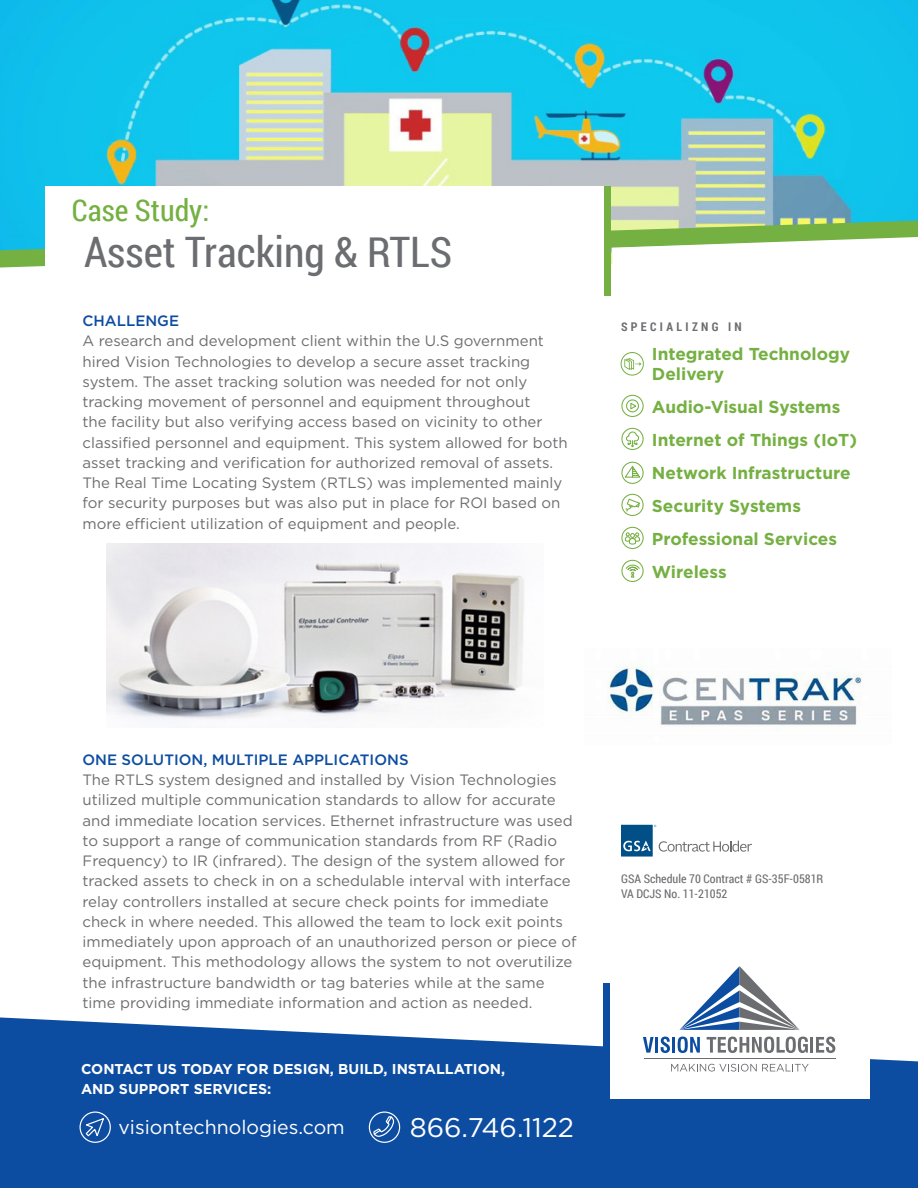
<style>
.page{position:relative;width:918px;height:1188px;background:#fff}
.page>*{position:absolute;margin:0;border:0;box-sizing:border-box;transform-origin:0 0}
.Large_Gray_Header{font:42px "Roboto Condensed";color:#6c6d70}
.Large_Gray_Header-2{font:30px "Roboto Condensed";color:#75b042}
.t1{font:27px "Gotham";color:#fff}
.t2{font:19.5px "Gotham";color:#fff}
.Side_Bar_Icon_List{font:700 17.25px/19.5px "Gotham";color:#75b042}
.Body_Copy_Style{font:15px/20.2px "Gotham";color:#6c6d70}
.t3{font:700 14.25px/19.5px "Gotham";color:#fff}
.Side_Bar_Copy{font:12px/15px "Roboto Condensed";color:#6c6d70}
.Side_Bar_Header{font:700 12px "Roboto Condensed";letter-spacing:.28em;color:#6c6d70}
.s1{font-weight:500;color:#0d4da1}
</style>
<div class="page">
<img style="left:0;top:0;width:918px;height:221px">
<div style="left:46px;top:187px;width:559px;height:109px;background:#fff"></div>
<div style="left:605px;top:187px;width:6px;height:109px;background:#75b042"></div>
<svg style="left:0;top:1017px;width:918px;height:171px;background:#215ba8"></svg>
<svg style="left:79px;top:1111px;width:32px;height:32px"></svg>
<svg style="left:368px;top:1111px;width:33px;height:32px"></svg>
<svg style="left:621px;top:825px;width:131px;height:32px"></svg>
<div style="left:610px;top:955px;width:259px;height:144px;background:#fff"></div>
<div style="left:603px;top:984px;width:7px;height:116px;background:#0d4da1"></div>
<svg style="left:679px;top:966px;width:121px;height:64px"></svg>
<svg style="left:643px;top:1037px;width:11px;height:16px"></svg>
<hr style="left:655px;top:1037px;width:3px;height:16px;background:#0d4da1">
<svg style="left:661px;top:1037px;width:9px;height:16px"></svg>
<hr style="left:672px;top:1037px;width:3px;height:16px;background:#0d4da1">
<svg style="left:678px;top:1037px;width:22px;height:16px"></svg>
<svg style="left:707px;top:1037px;width:101px;height:16px"></svg>
<hr style="left:810px;top:1037px;width:3px;height:16px;background:#6c6d70">
<svg style="left:816px;top:1037px;width:19px;height:16px"></svg>
<svg style="left:671px;top:1064px;width:138px;height:8px"></svg>
<hr style="left:644px;top:1058px;width:191px;height:1px;background:#6c6d70">
<svg style="left:621px;top:394px;width:23px;height:23px"></svg>
<svg style="left:625px;top:498px;width:17px;height:15px"></svg>
<div style="left:621px;top:494px;width:23px;height:22px;border:1px solid #75b042;border-radius:50%"></div>
<svg style="left:625px;top:431px;width:15px;height:16px"></svg>
<div style="left:621px;top:428px;width:23px;height:22px;border:1px solid #75b042;border-radius:50%"></div>
<svg style="left:621px;top:559px;width:23px;height:23px"></svg>
<svg style="left:624px;top:532px;width:17px;height:13px"></svg>
<div style="left:621px;top:527px;width:23px;height:22px;border:1px solid #75b042;border-radius:50%"></div>
<svg style="left:621px;top:461px;width:23px;height:23px"></svg>
<div style="left:621px;top:352px;width:23px;height:24px;border:1px solid #75b042;border-radius:50%"></div>
<svg style="left:624px;top:358px;width:17px;height:12px"></svg>
<img style="left:607px;top:663px;width:255px;height:63px">
<img style="left:107px;top:543px;width:417px;height:177px">
<svg style="left:0;top:221px;width:918px;height:58px"></svg>
<p class="Large_Gray_Header-2" style="left:72px;top:190px;width:139px">Case Study:</p>
<p class="Large_Gray_Header" style="left:84px;top:223px;width:370px">Asset Tracking &amp; RTLS</p>
<p class="Body_Copy_Style" style="left:82px;top:310px;width:487px"><span class="s1">CHALLENGE<br></span>A research and development client within the U.S government hired Vision Technologies to develop a secure asset tracking system. The asset tracking solution was needed for not only tracking movement of personnel and equipment throughout<br>the facility but also verifying access based on vicinity to other classified personnel and equipment. This system allowed for both asset tracking and verification for authorized removal of assets.<br>The Real Time Locating System (RTLS) was implemented mainly for security purposes but was also put in place for ROI based on more efficient utilization of equipment and people.</p>
<p class="Side_Bar_Header" style="left:621px;top:318px;width:122px">SPECIALIZNG IN</p>
<p class="Side_Bar_Icon_List" style="left:652px;top:344px;width:200px">Integrated Technology<br>Delivery</p>
<p class="Side_Bar_Icon_List" style="left:652px;top:396px;width:190px">Audio-Visual Systems</p>
<p class="Side_Bar_Icon_List" style="left:652px;top:429px;width:207px">Internet of Things (IoT)</p>
<p class="Side_Bar_Icon_List" style="left:652px;top:462px;width:200px">Network Infrastructure</p>
<p class="Side_Bar_Icon_List" style="left:652px;top:495px;width:151px">Security Systems</p>
<p class="Side_Bar_Icon_List" style="left:652px;top:528px;width:187px">Professional Services</p>
<p class="Side_Bar_Icon_List" style="left:652px;top:561px;width:76px">Wireless</p>
<p class="Body_Copy_Style" style="left:82px;top:749px;width:496px"><span class="s1">ONE SOLUTION, MULTIPLE APPLICATIONS<br></span>The RTLS system designed and installed by Vision Technologies utilized multiple communication standards to allow for accurate and immediate location services. Ethernet infrastructure was used to support a range of communication standards from RF (Radio Frequency) to IR (infrared). The design of the system allowed for tracked assets to check in on a schedulable interval with interface relay controllers installed at secure check points for immediate check in where needed. This allowed the team to lock exit points immediately upon approach of an unauthorized person or piece of equipment. This methodology allows the system to not overutilize the infrastructure bandwidth or tag bateries while at the same time providing immediate information and action as needed.</p>
<p class="t3" style="left:81px;top:1059px;width:426px">CONTACT US TODAY FOR DESIGN, BUILD, INSTALLATION,<br>AND SUPPORT SERVICES:</p>
<p class="t2" style="left:118px;top:1116px;width:228px">visiontechnologies.com</p>
<p class="t1" style="left:410px;top:1113px;width:166px">866.746.1122</p>
<p class="Side_Bar_Copy" style="left:621px;top:871px;width:204px">GSA Schedule 70 Contract # GS-35F-0581R<br>VA DCJS No. 11-21052</p>
</div>
